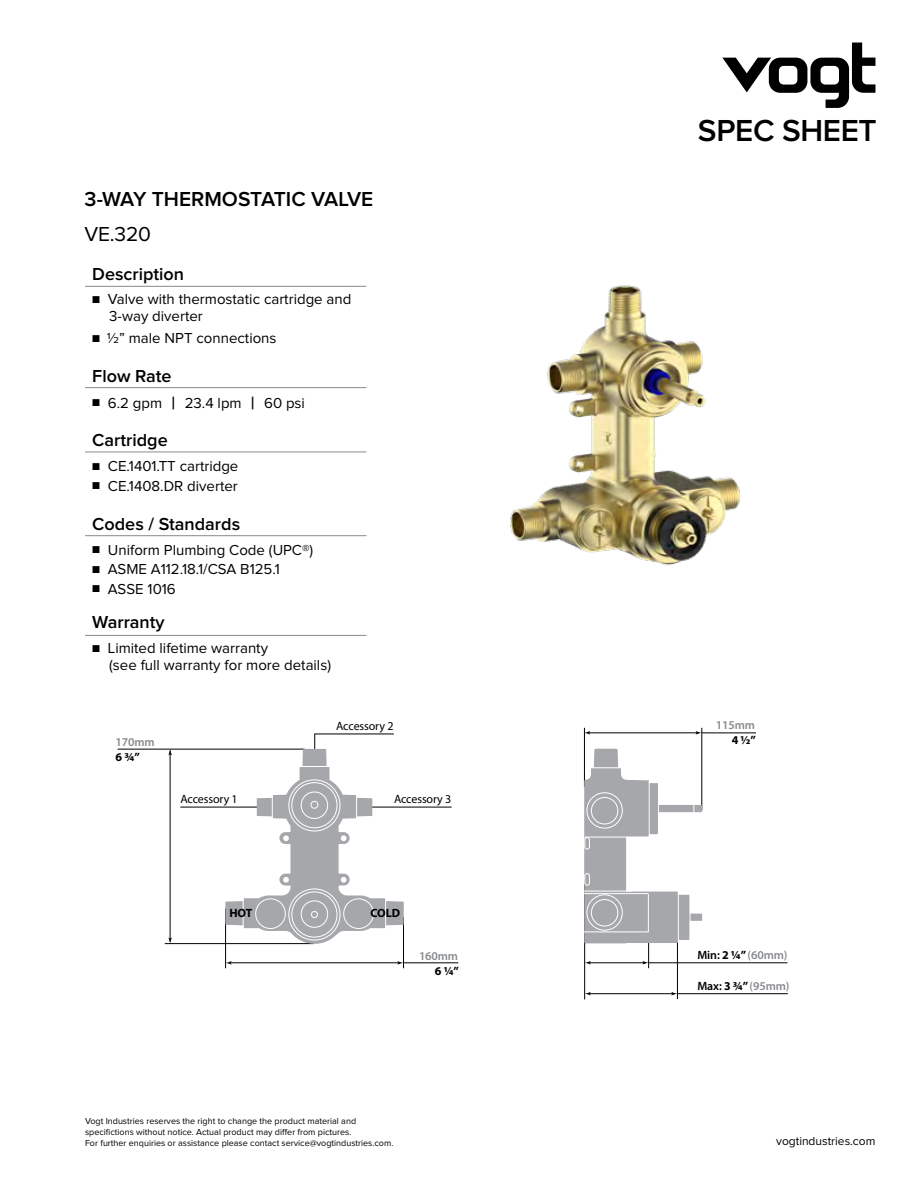
<style>
.page{position:relative;width:918px;height:1188px;background:#fff}
.page>*{position:absolute;margin:0;border:0;box-sizing:border-box;transform-origin:0 0}
.t1{font:600 31.5px "Proxima Nova";letter-spacing:-.01em;color:#000}
.t2{font:600 21px "Proxima Nova";color:#000}
.t3{font:21px "Proxima Nova";color:#000}
.t4{font:600 18px "Proxima Nova";color:#000}
.t5{font:15px/16.5px "Proxima Nova";color:#000}
.t6{font:600 12px "Myriad Pro";letter-spacing:-.01em;color:#878a8e}
.t7{font:12px "Myriad Pro";letter-spacing:-.01em;color:#000}
.t8{font:700 12px "Myriad Pro";letter-spacing:-.01em;color:#000}
.t9{font:12px "Proxima Nova";color:#000}
.t10{font:9px/10.8px "Proxima Nova";color:#000}
.s1{font-size:12px}
.s2{font-weight:600;font-size:18px}
.s3{color:#000}
.s4{font-weight:700;color:#000}
</style>
<div class="page">
<hr style="left:369px;top:807px;width:83px;height:1px;background:#000">
<img style="left:510px;top:285px;width:230px;height:281px">
<svg style="left:722px;top:43px;width:153px;height:65px"></svg>
<hr style="left:85px;top:286px;width:282px;height:1px;background:#878a8e">
<hr style="left:85px;top:387px;width:282px;height:1px;background:#878a8e">
<hr style="left:85px;top:452px;width:282px;height:1px;background:#878a8e">
<hr style="left:85px;top:535px;width:282px;height:1px;background:#878a8e">
<hr style="left:180px;top:807px;width:145px;height:1px;background:#000">
<hr style="left:315px;top:734px;width:79px;height:1px;background:#000">
<hr style="left:314px;top:734px;width:1px;height:78px;background:#000">
<hr style="left:118px;top:749px;width:187px;height:1px;background:#000">
<hr style="left:165px;top:943px;width:149px;height:1px;background:#000">
<hr style="left:225px;top:909px;width:1px;height:59px;background:#000">
<hr style="left:403px;top:917px;width:1px;height:51px;background:#000">
<svg style="left:226px;top:961px;width:6px;height:4px"></svg>
<svg style="left:397px;top:961px;width:6px;height:4px"></svg>
<hr style="left:404px;top:963px;width:54px;height:1px;background:#000">
<hr style="left:230px;top:963px;width:170px;height:1px;background:#000">
<svg style="left:168px;top:749px;width:4px;height:6px"></svg>
<hr style="left:170px;top:751px;width:1px;height:191px;background:#000">
<svg style="left:225px;top:749px;width:179px;height:195px"></svg>
<hr style="left:584px;top:880px;width:1px;height:119px;background:#000">
<hr style="left:648px;top:902px;width:1px;height:66px;background:#000">
<hr style="left:677px;top:912px;width:1px;height:87px;background:#000">
<hr style="left:584px;top:728px;width:1px;height:59px;background:#000">
<hr style="left:702px;top:728px;width:1px;height:82px;background:#000">
<hr style="left:702px;top:733px;width:54px;height:1px;background:#000">
<svg style="left:584px;top:731px;width:6px;height:4px"></svg>
<svg style="left:696px;top:731px;width:6px;height:4px"></svg>
<hr style="left:588px;top:733px;width:111px;height:1px;background:#000">
<hr style="left:589px;top:963px;width:57px;height:1px;background:#000">
<hr style="left:589px;top:993px;width:86px;height:1px;background:#000">
<hr style="left:649px;top:963px;width:138px;height:1px;background:#000">
<hr style="left:677px;top:993px;width:111px;height:1px;background:#000">
<svg style="left:585px;top:961px;width:6px;height:4px"></svg>
<svg style="left:585px;top:992px;width:6px;height:3px"></svg>
<svg style="left:642px;top:961px;width:6px;height:4px"></svg>
<svg style="left:671px;top:992px;width:6px;height:3px"></svg>
<svg style="left:584px;top:749px;width:118px;height:194px"></svg>
<hr style="left:584px;top:837px;width:67px;height:1px;background:#fff">
<hr style="left:678px;top:888px;width:1px;height:55px;background:#fff">
<hr style="left:649px;top:781px;width:1px;height:55px;background:#fff">
<hr style="left:658px;top:781px;width:1px;height:54px;background:#fff">
<hr style="left:690px;top:889px;width:1px;height:54px;background:#fff">
<hr style="left:693px;top:787px;width:1px;height:54px;background:#fff">
<hr style="left:587px;top:767px;width:55px;height:1px;background:#fff">
<hr style="left:578px;top:891px;width:55px;height:1px;background:#fff">
<hr style="left:578px;top:893px;width:70px;height:1px;background:#fff">
<hr style="left:578px;top:932px;width:70px;height:1px;background:#fff">
<hr style="left:648px;top:894px;width:1px;height:38px;background:#fff">
<div style="left:591px;top:797px;width:27px;height:27px;border:1px solid #fff;border-radius:50%"></div>
<div style="left:587px;top:792px;width:36px;height:37px;border:1px solid #fff;border-radius:50%"></div>
<div style="left:587px;top:894px;width:36px;height:37px;border:1px solid #fff;border-radius:50%"></div>
<div style="left:591px;top:899px;width:27px;height:27px;border:1px solid #fff;border-radius:50%"></div>
<div style="left:584px;top:837px;width:6px;height:12px;border:1px solid #fff;border-radius:2px"></div>
<div style="left:584px;top:873px;width:6px;height:13px;border:1px solid #fff;border-radius:2px"></div>
<hr style="left:285px;top:766px;width:54px;height:1px;background:#fff">
<hr style="left:356px;top:780px;width:1px;height:54px;background:#fff">
<hr style="left:272px;top:780px;width:1px;height:53px;background:#fff">
<hr style="left:243px;top:885px;width:1px;height:54px;background:#fff">
<hr style="left:385px;top:885px;width:1px;height:54px;background:#fff">
<div style="left:255px;top:898px;width:31px;height:31px;border:1px solid #fff;border-radius:50%"></div>
<div style="left:343px;top:898px;width:31px;height:31px;border:1px solid #fff;border-radius:50%"></div>
<div style="left:288px;top:889px;width:52px;height:51px;border:1px solid #fff;border-radius:50%"></div>
<div style="left:288px;top:780px;width:52px;height:51px;border:1px solid #fff;border-radius:50%"></div>
<div style="left:291px;top:782px;width:46px;height:46px;border:1px solid #fff;border-radius:50%"></div>
<div style="left:301px;top:900px;width:27px;height:28px;border:1px solid #fff;border-radius:50%"></div>
<div style="left:301px;top:792px;width:27px;height:27px;border:1px solid #fff;border-radius:50%"></div>
<div style="left:311px;top:801px;width:7px;height:8px;border:1px solid #fff;border-radius:50%"></div>
<div style="left:311px;top:911px;width:7px;height:7px;border:1px solid #fff;border-radius:50%"></div>
<div style="left:291px;top:892px;width:46px;height:45px;border:1px solid #fff;border-radius:50%"></div>
<hr style="left:85px;top:635px;width:282px;height:1px;background:#878a8e">
<h2 class="t2" style="left:85px;top:190px;width:290px">3-WAY THERMOSTATIC VALVE</h2>
<h2 class="t3" style="left:85px;top:224px;width:68px">VE.320</h2>
<p class="t4" style="left:92px;top:266px;width:93px">Description</p>
<p class="t5" style="left:109px;top:292px;width:244px;text-indent:-17px"><span class="s1">■</span> Valve with thermostatic cartridge and<br>3-way diverter</p>
<p class="t5" style="left:92px;top:331px;width:186px"><span class="s1">■</span> 1/2” male NPT connections</p>
<p class="t4" style="left:92px;top:368px;width:81px">Flow Rate</p>
<p class="t5" style="left:92px;top:395px;width:214px"><span class="s1">■</span> 6.2 gpm <span class="s2">|</span> 23.4 lpm <span class="s2">|</span> 60 psi</p>
<p class="t4" style="left:92px;top:432px;width:77px">Cartridge</p>
<p class="t5" style="left:92px;top:459px;width:148px"><span class="s1">■</span> CE.1401.TT cartridge</p>
<p class="t5" style="left:92px;top:478px;width:147px"><span class="s1">■</span> CE.1408.DR diverter</p>
<p class="t4" style="left:92px;top:515px;width:149px">Codes / Standards</p>
<p class="t5" style="left:92px;top:542px;width:223px"><span class="s1">■</span> Uniform Plumbing Code (UPC®)</p>
<p class="t5" style="left:92px;top:562px;width:189px"><span class="s1">■</span> ASME A112.18.1/CSA B125.1</p>
<p class="t5" style="left:92px;top:581px;width:85px"><span class="s1">■</span> ASSE 1016</p>
<p class="t4" style="left:92px;top:614px;width:74px">Warranty</p>
<p class="t5" style="left:109px;top:641px;width:223px;text-indent:-17px"><span class="s1">■</span> Limited lifetime warranty<br>(see full warranty for more details)</p>
<p class="t6" style="left:116px;top:734px;width:41px">170mm</p>
<p class="t8" style="left:116px;top:749px;width:26px">6 3/4”</p>
<p class="t7" style="left:181px;top:792px;width:59px">Accessory 1</p>
<p class="t7" style="left:336px;top:719px;width:59px">Accessory 2</p>
<p class="t7" style="left:394px;top:792px;width:59px">Accessory 3</p>
<p class="t8" style="left:229px;top:906px;width:24px">HOT</p>
<p class="t8" style="left:371px;top:906px;width:31px">COLD</p>
<p class="t6" style="left:419px;top:948px;width:41px">160mm</p>
<p class="t8" style="left:435px;top:963px;width:26px">6 1/4”</p>
<p class="t10" style="left:85px;top:1116px;width:310px">Vogt Industries reserves the right to change the product material and specifictions without notice. Actual product may differ from pictures.<br>For further enquiries or assistance please contact service@vogtindustries.com.</p>
<h1 class="t1" style="left:698px;top:116px;width:180px">SPEC SHEET</h1>
<p class="t6" style="left:716px;top:718px;width:41px">115mm</p>
<p class="t8" style="left:732px;top:732px;width:26px">4 1/2”</p>
<p class="t6" style="left:697px;top:947px;width:92px"><span class="s3">Min:</span> <span class="s4">2 1/4”</span> (60mm)</p>
<p class="t6" style="left:697px;top:978px;width:94px"><span class="s3">Max:</span> <span class="s4">3 3/4”</span> (95mm)</p>
<p class="t9" style="left:776px;top:1136px;width:101px">vogtindustries.com</p>
</div>
